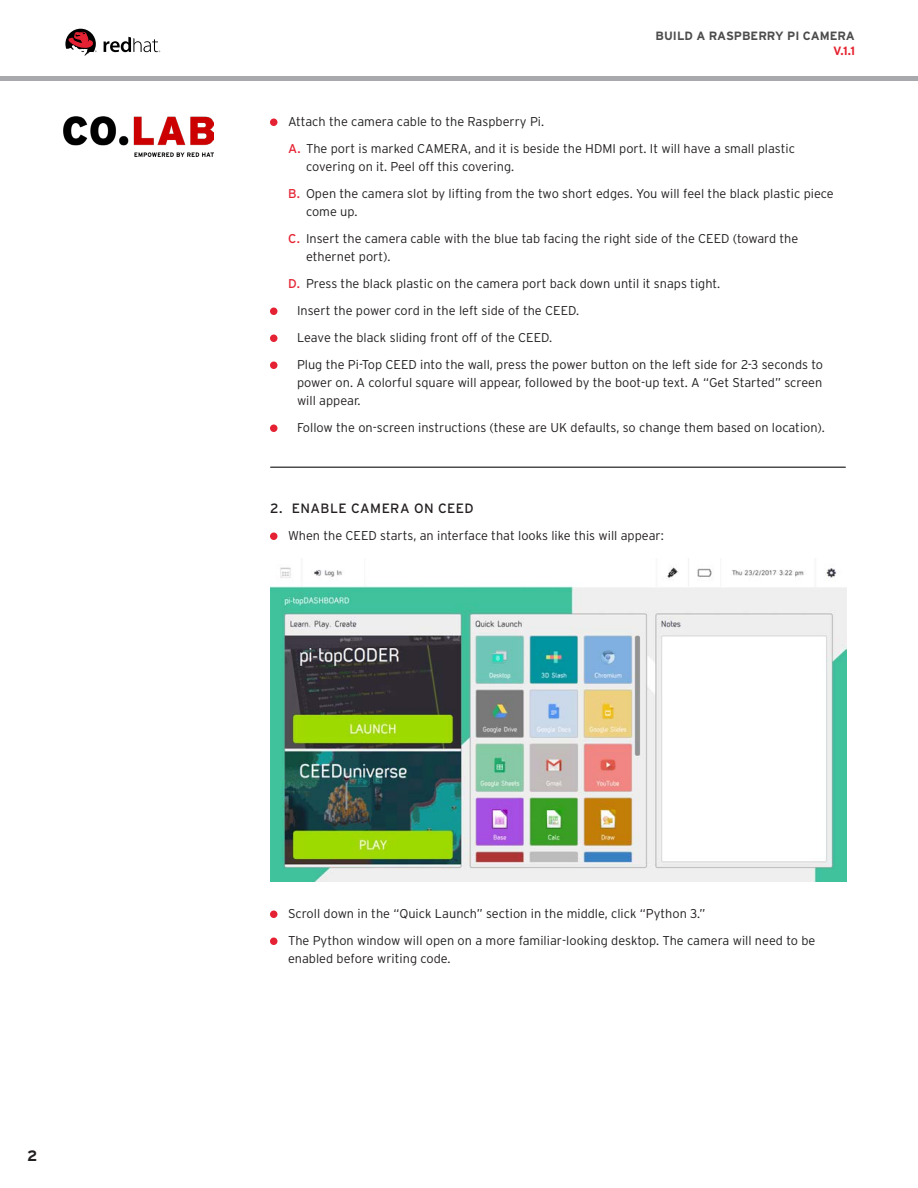
<style>
.page{position:relative;width:918px;height:1188px;background:#fff}
.page>*{position:absolute;margin:0;border:0;box-sizing:border-box;transform-origin:0 0}
.t1{font:700 15px "Interstate";color:#231f20}
.MAIN_subhead_2{font:13.5px "Interstate";letter-spacing:.03em;color:#231f20}
.Paragraph_Style_1{font:300 12.75px/18px "Interstate";color:#231f20}
.Paragraph_Style_2{font:12.75px "Interstate";color:#e52233}
.t2{font:700 12px "Interstate";color:#4c4c4c}
.t3{font:700 12px "Interstate";color:#e6222f}
.s1{font-weight:400;color:#e52233}
</style>
<div class="page">
<div style="left:0;top:76px;width:918px;height:5px;background:#a8a9ad"></div>
<hr style="left:271px;top:467px;width:574px;height:1px;background:#4c4c4c">
<img style="left:270px;top:558px;width:576px;height:324px">
<svg style="left:104px;top:37px;width:56px;height:15px"></svg>
<svg style="left:65px;top:29px;width:32px;height:27px"></svg>
<img style="left:63px;top:117px;width:150px;height:39px">
<div style="left:270px;top:118px;width:8px;height:8px;background:#e52233;border-radius:50%"></div>
<div style="left:270px;top:308px;width:8px;height:7px;background:#e52233;border-radius:50%"></div>
<div style="left:270px;top:334px;width:8px;height:8px;background:#e52233;border-radius:50%"></div>
<div style="left:270px;top:362px;width:8px;height:7px;background:#e52233;border-radius:50%"></div>
<div style="left:270px;top:424px;width:8px;height:8px;background:#e52233;border-radius:50%"></div>
<div style="left:270px;top:532px;width:8px;height:8px;background:#e52233;border-radius:50%"></div>
<div style="left:270px;top:910px;width:8px;height:8px;background:#e52233;border-radius:50%"></div>
<div style="left:270px;top:938px;width:8px;height:7px;background:#e52233;border-radius:50%"></div>
<p class="t1" style="left:27px;top:1147px;width:12px">2</p>
<p class="t2" style="left:656px;top:29px;width:201px">BUILD A RASPBERRY PI CAMERA</p>
<p class="t3" style="left:833px;top:44px;width:23px">V.1.1</p>
<p class="Paragraph_Style_1" style="left:288px;top:112px;width:258px">Attach the camera cable to the Raspberry Pi.</p>
<p class="Paragraph_Style_1" style="left:306px;top:139px;width:490px;text-indent:-18px"><span class="s1">A.</span> The port is marked CAMERA, and it is beside the HDMI port. It will have a small plastic covering on it. Peel off this covering.</p>
<p class="Paragraph_Style_1" style="left:306px;top:185px;width:529px">Open the camera slot by lifting from the two short edges. You will feel the black plastic piece come up.</p>
<p class="Paragraph_Style_1" style="left:306px;top:230px;width:494px">Insert the camera cable with the blue tab facing the right side of the CEED (toward the ethernet port).</p>
<p class="Paragraph_Style_1" style="left:306px;top:275px;width:416px">Press the black plastic on the camera port back down until it snaps tight.</p>
<p class="Paragraph_Style_1" style="left:297px;top:302px;width:284px">Insert the power cord in the left side of the CEED.</p>
<p class="Paragraph_Style_1" style="left:297px;top:329px;width:257px">Leave the black sliding front off of the CEED.</p>
<p class="Paragraph_Style_1" style="left:297px;top:356px;width:528px;text-align:justify">Plug the Pi-Top CEED into the wall, press the power button on the left side for 2-3 seconds to power on. A colorful square will appear, followed by the boot-up text. A “Get Started” screen will appear.</p>
<p class="Paragraph_Style_1" style="left:297px;top:419px;width:529px">Follow the on-screen instructions (these are UK defaults, so change them based on location).</p>
<p class="Paragraph_Style_2" style="left:288px;top:186px;width:14px">B.</p>
<p class="Paragraph_Style_2" style="left:288px;top:231px;width:13px">C.</p>
<p class="Paragraph_Style_2" style="left:288px;top:276px;width:13px">D.</p>
<p class="MAIN_subhead_2" style="left:270px;top:501px;width:205px">2. ENABLE CAMERA ON CEED</p>
<p class="Paragraph_Style_1" style="left:288px;top:526px;width:377px">When the CEED starts, an interface that looks like this will appear:</p>
<p class="Paragraph_Style_1" style="left:288px;top:904px;width:419px">Scroll down in the “Quick Launch” section in the middle, click “Python 3.”</p>
<p class="Paragraph_Style_1" style="left:288px;top:931px;width:529px">The Python window will open on a more familiar-looking desktop. The camera will need to be enabled before writing code.</p>
</div>
